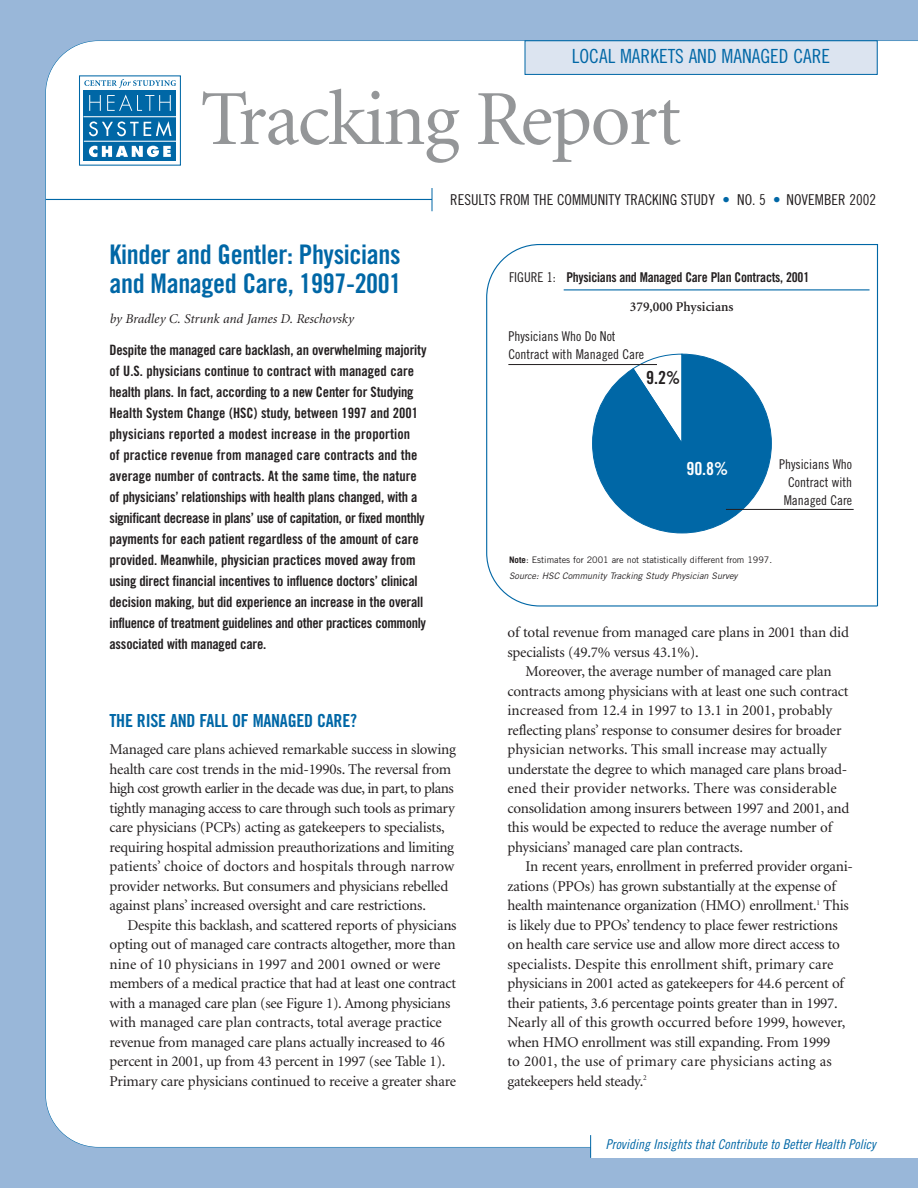
<style>
.page{position:relative;width:918px;height:1188px;background:#99b7d9}
.page>*{position:absolute;margin:0;border:0;box-sizing:border-box;transform-origin:0 0}
.t1{font:78px "Minion";letter-spacing:-.025em;color:#949698}
.t2{font:27px/28.5px "Trade Gothic Bold Cond Twenty";letter-spacing:-.015em;color:#0067a6}
.t3{font:19.5px "Trade Gothic Cond Eighteen";color:#0067a6}
.t4{font:18px "Trade Gothic Bold Cond Twenty";letter-spacing:-.015em;color:#0067a6}
.t5{font:18px "Trade Gothic Bold Cond Twenty";color:#fff}
.t6{font:18px "Trade Gothic Bold Cond Twenty";color:#231f20}
.t7{font:15px/19.5px "Minion";letter-spacing:-.015em;color:#231f20}
.t8{font:15px "Trade Gothic Cond Eighteen";color:#231f20}
.t9{font:14.25px/21px "Trade Gothic Bold Cond Twenty";letter-spacing:-.015em;color:#231f20}
.t10{font:13.5px/18px "Trade Gothic Cond Eighteen";color:#231f20}
.t11{font:13.5px "Trade Gothic Cond Eighteen Obl";color:#0067a6}
.t12{font:13.5px "Trade Gothic Bold Cond Twenty";letter-spacing:-.02em;color:#231f20}
.t13{font:italic 13.5px "Minion";color:#231f20}
.t14{font:600 13.5px "Minion";color:#231f20}
.t15{font:9px/16.2px "Trade Gothic";color:#231f20}
.s1{color:#0067a6}
.s2{font-family:"Trade Gothic Cond Eighteen"}
.s3{font-weight:700}
.s4{font-style:italic}
</style>
<div class="page">
<div style="left:45px;top:40px;width:873px;height:1108px;background:#fff"></div>
<div style="left:76px;top:64px;width:108px;height:108px;background:#fff"></div>
<div style="left:79px;top:75px;width:102px;height:91px;background:#fff;border:1px solid #0067a6"></div>
<div style="left:84px;top:90px;width:92px;height:71px;background:#0067a6"></div>
<svg style="left:89px;top:95px;width:12px;height:16px"></svg>
<svg style="left:107px;top:95px;width:64px;height:16px"></svg>
<svg style="left:89px;top:121px;width:82px;height:15px"></svg>
<svg style="left:89px;top:146px;width:82px;height:11px"></svg>
<hr style="left:84px;top:116px;width:92px;height:1px;background:#fff">
<hr style="left:84px;top:141px;width:92px;height:1px;background:#fff">
<svg style="left:84px;top:79px;width:92px;height:9px"></svg>
<hr style="left:46px;top:199px;width:386px;height:1px;background:#0067a6">
<div style="left:525px;top:41px;width:352px;height:33px;background:#dce4f0"></div>
<div style="left:525px;top:40px;width:352px;height:35px;border:1px solid #0067a6"></div>
<div style="left:591px;top:1135px;width:327px;height:23px;background:#fff"></div>
<div style="left:108px;top:712px;width:351px;height:396px;background:#fff"></div>
<div style="left:108px;top:344px;width:323px;height:328px;background:#fff"></div>
<div style="left:108px;top:243px;width:323px;height:88px;background:#fff"></div>
<svg style="left:590px;top:1135px;width:1px;height:23px"></svg>
<svg style="left:432px;top:188px;width:1px;height:23px"></svg>
<div style="left:506px;top:625px;width:351px;height:475px;background:#fff"></div>
<div style="left:486px;top:244px;width:392px;height:363px;background:#fff"></div>
<hr style="left:564px;top:289px;width:306px;height:1px;background:#0067a6">
<div style="left:878px;top:235px;width:40px;height:383px;background:#fff"></div>
<svg style="left:592px;top:354px;width:180px;height:179px"></svg>
<hr style="left:508px;top:364px;width:149px;height:1px;background:#231f20">
<hr style="left:726px;top:509px;width:128px;height:1px;background:#231f20">
<hr style="left:877px;top:244px;width:1px;height:362px;background:#0067a6">
<h3 class="t3" style="left:572px;top:49px;width:260px">LOCAL MARKETS AND MANAGED CARE</h3>
<h1 class="t1" style="left:201px;top:89px;width:482px">Tracking Report</h1>
<h2 class="t2" style="left:109px;top:243px;width:294px">Kinder and Gentler: Physicians and Managed Care, 1997-2001</h2>
<p class="t13" style="left:109px;top:314px;width:246px">by Bradley C. Strunk and James D. Reschovsky</p>
<p class="t8" style="left:450px;top:194px;width:427px">RESULTS FROM THE COMMUNITY TRACKING STUDY <span class="s1">•</span> NO. 5 <span class="s1">•</span> NOVEMBER 2002</p>
<p class="t12" style="left:509px;top:272px;width:302px"><span class="s2">FIGURE 1:</span> Physicians and Managed Care Plan Contracts, 2001</p>
<p class="t14" style="left:630px;top:301px;width:105px">379,000 Physicians</p>
<p class="t9" style="left:109px;top:341px;width:319px">Despite the managed care backlash, an overwhelming majority of U.S. physicians continue to contract with managed care health plans. In fact, according to a new Center for Studying Health System Change (HSC) study, between 1997 and 2001 physicians reported a modest increase in the proportion<br>of practice revenue from managed care contracts and the average number of contracts. At the same time, the nature of physicians’ relationships with health plans changed, with a significant decrease in plans’ use of capitation, or fixed monthly payments for each patient regardless of the amount of care provided. Meanwhile, physician practices moved away from using direct financial incentives to influence doctors’ clinical decision making, but did experience an increase in the overall influence of treatment guidelines and other practices commonly associated with managed care.</p>
<p class="t4" style="left:110px;top:714px;width:249px">THE RISE AND FALL OF MANAGED CARE?</p>
<p class="t7" style="left:110px;top:741px;width:348px">Managed care plans achieved remarkable success in slowing health care cost trends in the mid-1990s. The reversal from high cost growth earlier in the decade was due, in part, to plans tightly managing access to care through such tools as primary care physicians (PCPs) acting as gatekeepers to specialists, requiring hospital admission preauthorizations and limiting patients’ choice of doctors and hospitals through narrow provider networks. But consumers and physicians rebelled against plans’ increased oversight and care restrictions.</p>
<p class="t7" style="left:110px;top:916px;width:349px;text-indent:18px">Despite this backlash, and scattered reports of physicians opting out of managed care contracts altogether, more than nine of 10 physicians in 1997 and 2001 owned or were members of a medical practice that had at least one contract with a managed care plan (see Figure 1). Among physicians with managed care plan contracts, total average practice revenue from managed care plans actually increased to 46 percent in 2001, up from 43 percent in 1997 (see Table 1).<br>Primary care physicians continued to receive a greater share</p>
<p class="t10" style="left:508px;top:328px;width:137px">Physicians Who Do Not<br>Contract with Managed Care</p>
<p class="t6" style="left:646px;top:371px;width:35px">9.2%</p>
<p class="t5" style="left:686px;top:462px;width:43px">90.8%</p>
<p class="t10" style="left:779px;top:456px;width:74px;text-align:right">Physicians Who<br>Contract with<br>Managed Care</p>
<p class="t15" style="left:509px;top:552px;width:265px"><span class="s3">Note</span>: Estimates for 2001 are not statistically different from 1997.<br><span class="s4">Source: HSC Community Tracking Study Physician Survey</span></p>
<p class="t7" style="left:508px;top:624px;width:343px">of total revenue from managed care plans in 2001 than did specialists (49.7% versus 43.1%).</p>
<p class="t7" style="left:508px;top:663px;width:343px;text-indent:18px">Moreover, the average number of managed care plan contracts among physicians with at least one such contract increased from 12.4 in 1997 to 13.1 in 2001, probably reflecting plans’ response to consumer desires for broader physician networks. This small increase may actually understate the degree to which managed care plans broad&shy;ened their provider networks. There was considerable consolidation among insurers between 1997 and 2001, and this would be expected to reduce the average number of physicians’ managed care plan contracts.</p>
<p class="t7" style="left:508px;top:858px;width:347px;text-indent:18px">In recent years, enrollment in preferred provider organi&shy;zations (PPOs) has grown substantially at the expense of health maintenance organization (HMO) enrollment.<sup>1</sup> This is likely due to PPOs’ tendency to place fewer restrictions on health care service use and allow more direct access to specialists. Despite this enrollment shift, primary care physicians in 2001 acted as gatekeepers for 44.6 percent of their patients, 3.6 percentage points greater than in 1997.<br>Nearly all of this growth occurred before 1999, however, when HMO enrollment was still expanding. From 1999<br>to 2001, the use of primary care physicians acting as gatekeepers held steady.<sup>2</sup></p>
<p class="t11" style="left:606px;top:1139px;width:271px">Providing Insights that Contribute to Better Health Policy</p>
</div>
